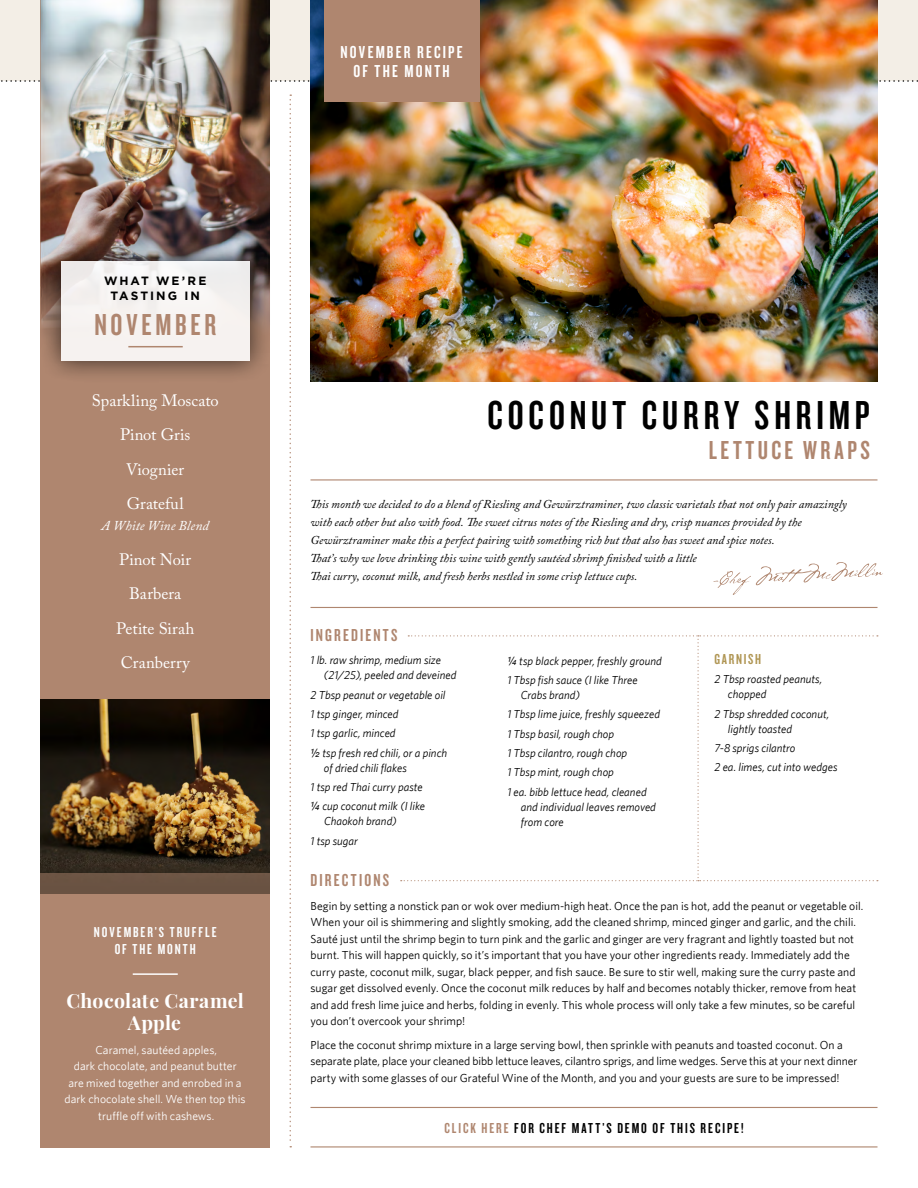
<style>
.page{position:relative;width:918px;height:1188px;background:#fff}
.page>*{position:absolute;margin:0;border:0;box-sizing:border-box;transform-origin:0 0}
.t1{font:42px "Knockout HTF48 Featherweight";letter-spacing:.115em;color:#000}
.t2{font:31.5px "Knockout HTF48 Featherweight";letter-spacing:.12em;color:#af866f}
.t3{font:27px "Knockout HTF48 Featherweight";letter-spacing:.13em;color:#af866f}
.t4{font:700 19.5px/22.5px "Playfair Display";letter-spacing:.02em;color:#fff;text-align:center}
.t5{font:18px/19.5px "Knockout HTF48 Featherweight";letter-spacing:.125em;color:#fff;text-align:center}
.t6{font:18px "Knockout HTF48 Featherweight";letter-spacing:.125em;color:#af866f}
.t7{font:16.5px/34.5px "Adobe Caslon Pro";color:#fff;text-align:center}
.t8{font:15px "Knockout HTF48 Featherweight";letter-spacing:.13em;color:#000}
.t9{font:15px/16.5px "Knockout HTF48 Featherweight";letter-spacing:.13em;color:#fcfeff;text-align:center}
.t10{font:15px "Knockout HTF48 Featherweight";letter-spacing:.11em;color:#b09654}
.t11{font:italic 13.5px "Adobe Caslon Pro";letter-spacing:.005em;color:#fff}
.t12{font:italic 12px/18px "Adobe Caslon Pro";color:#000}
.t13{font:700 12px/15px "Gotham";letter-spacing:.17em;color:#000;text-align:center}
.t14{font:11.7px/16.5px "Whitney";letter-spacing:.005em;color:#000}
.t15{font:italic 11.7px/19.4px "Whitney";color:#000}
.t16{font:11.7px/16.5px "Whitney";letter-spacing:.005em;color:#fff;text-align:center}
.s1{font-family:"Helvetica Neue"}
.s2{color:#af866f}
</style>
<div class="page">
<div style="left:0;top:0;width:918px;height:81px;background:#f3eee6"></div>
<svg style="left:1px;top:80px;width:917px;height:2px"></svg>
<div style="left:40px;top:0;width:230px;height:1148px;background:#af866f"></div>
<img style="left:40px;top:0;width:230px;height:238px">
<div style="left:38px;top:238px;width:235px;height:145px;background:#000;opacity:.75"></div>
<div style="left:61px;top:261px;width:189px;height:100px;background:#f6f2f0"></div>
<hr style="left:128px;top:346px;width:55px;height:1px;background:#af866f">
<img style="left:40px;top:699px;width:230px;height:174px">
<div style="left:40px;top:873px;width:230px;height:21px;background:#6a5343"></div>
<hr style="left:133px;top:973px;width:45px;height:2px;background:#fff">
<svg style="left:290px;top:94px;width:1px;height:1054px"></svg>
<img style="left:310px;top:0;width:568px;height:382px">
<div style="left:324px;top:0;width:155px;height:101px;background:#af866f"></div>
<hr style="left:310px;top:479px;width:568px;height:2px;background:#af866f">
<hr style="left:310px;top:607px;width:568px;height:1px;background:#af866f">
<hr style="left:310px;top:1107px;width:568px;height:1px;background:#af866f">
<hr style="left:310px;top:1146px;width:568px;height:2px;background:#af866f">
<svg style="left:713px;top:562px;width:170px;height:33px"></svg>
<svg style="left:401px;top:635px;width:477px;height:246px"></svg>
<h3 class="t5" style="left:341px;top:42px;width:124px">NOVEMBER RECIPE<br>OF THE MONTH</h3>
<p class="t13" style="left:104px;top:273px;width:104px">WHAT WE’RE<br>TASTING IN</p>
<h2 class="t2" style="left:94px;top:309px;width:123px">NOVEMBER</h2>
<h3 class="t7" style="left:92px;top:383px;width:128px">Sparkling Moscato<br>Pinot Gris<br>Viognier<br>Grateful</h3>
<p class="t11" style="left:102px;top:518px;width:109px">A White Wine Blend</p>
<h3 class="t7" style="left:116px;top:542px;width:80px">Pinot Noir<br>Barbera<br>Petite Sirah<br>Cranberry</h3>
<p class="t9" style="left:94px;top:924px;width:124px">NOVEMBER’S TRUFFLE<br>OF THE MONTH</p>
<h3 class="t4" style="left:66px;top:989px;width:179px">Chocolate Caramel<br>Apple</h3>
<p class="t16" style="left:65px;top:1041px;width:182px">Caramel, sautéed apples,<br>dark chocolate, and peanut butter are mixed together and enrobed in a dark chocolate shell. We then top this truffle off with cashews.</p>
<h1 class="t1" style="left:487px;top:394px;width:384px">COCONUT CURRY SHRIMP</h1>
<h3 class="t3" style="left:709px;top:436px;width:162px">LETTUCE WRAPS</h3>
<p class="t12" style="left:310px;top:495px;width:538px">This month we decided to do a blend of Riesling and Gewürztraminer, two classic varietals that not only pair amazingly with each other but also with food. The sweet citrus notes of the Riesling and dry, crisp nuances provided by the Gewürztraminer make this a perfect pairing with something rich but that also has sweet and spice notes.<br>That’s why we love drinking this wine with gently sautéed shrimp finished with a little<br>Thai curry, coconut milk, and fresh herbs nestled in some crisp lettuce cups.</p>
<h3 class="t6" style="left:310px;top:626px;width:89px">INGREDIENTS</h3>
<p class="t15" style="left:324px;top:653px;width:134px;line-height:15px;text-indent:-13px">1 lb. raw shrimp, medium size (21/25), peeled and deveined</p>
<p class="t15" style="left:310px;top:685px;width:138px">2 Tbsp peanut or vegetable oil<br>1 tsp ginger, minced<br>1 tsp garlic, minced<br><span class="s1">½</span> tsp fresh red chili, or a pinch</p>
<p class="t15" style="left:311px;top:758px;width:116px;text-align:center">of dried chili flakes<br>1 tsp red Thai curry paste <span class="s1">¼</span> cup coconut milk (I like</p>
<p class="t15" style="left:311px;top:811px;width:88px;text-indent:13px">Chaokoh brand)<br>1 tsp sugar</p>
<h3 class="t6" style="left:310px;top:871px;width:80px">DIRECTIONS</h3>
<p class="t15" style="left:507px;top:651px;width:156px"><span class="s1">¼</span> tsp black pepper, freshly ground<br>1 Tbsp fish sauce (I like Three</p>
<p class="t15" style="left:507px;top:685px;width:154px;text-indent:13px">Crabs brand)<br>1 Tbsp lime juice, freshly squeezed<br>1 Tbsp basil, rough chop<br>1 Tbsp cilantro, rough chop<br>1 Tbsp mint, rough chop<br>1 ea. bibb lettuce head, cleaned</p>
<p class="t15" style="left:521px;top:799px;width:137px;line-height:15px">and individual leaves removed from core</p>
<p class="t10" style="left:714px;top:652px;width:48px">GARNISH</p>
<p class="t15" style="left:728px;top:672px;width:96px;line-height:15px;text-indent:-13px">2 Tbsp roasted peanuts, chopped</p>
<p class="t15" style="left:728px;top:706px;width:103px;line-height:15px;text-indent:-13px">2 Tbsp shredded coconut, lightly toasted</p>
<p class="t15" style="left:714px;top:738px;width:125px">7-8 sprigs cilantro<br>2 ea. limes, cut into wedges</p>
<p class="t14" style="left:310px;top:897px;width:554px">Begin by setting a nonstick pan or wok over medium-high heat. Once the pan is hot, add the peanut or vegetable oil.<br>When your oil is shimmering and slightly smoking, add the cleaned shrimp, minced ginger and garlic, and the chili.<br>Sauté just until the shrimp begin to turn pink and the garlic and ginger are very fragrant and lightly toasted but not burnt. This will happen quickly, so it’s important that you have your other ingredients ready. Immediately add the curry paste, coconut milk, sugar, black pepper, and fish sauce. Be sure to stir well, making sure the curry paste and sugar get dissolved evenly. Once the coconut milk reduces by half and becomes notably thicker, remove from heat and add fresh lime juice and herbs, folding in evenly. This whole process will only take a few minutes, so be careful you don’t overcook your shrimp!</p>
<p class="t14" style="left:310px;top:1036px;width:549px">Place the coconut shrimp mixture in a large serving bowl, then sprinkle with peanuts and toasted coconut. On a separate plate, place your cleaned bibb lettuce leaves, cilantro sprigs, and lime wedges. Serve this at your next dinner party with some glasses of our Grateful Wine of the Month, and you and your guests are sure to be impressed!</p>
<p class="t8" style="left:444px;top:1120px;width:301px"><span class="s2">CLICK HERE</span> FOR CHEF MATT’S DEMO OF THIS RECIPE!</p>
</div>
